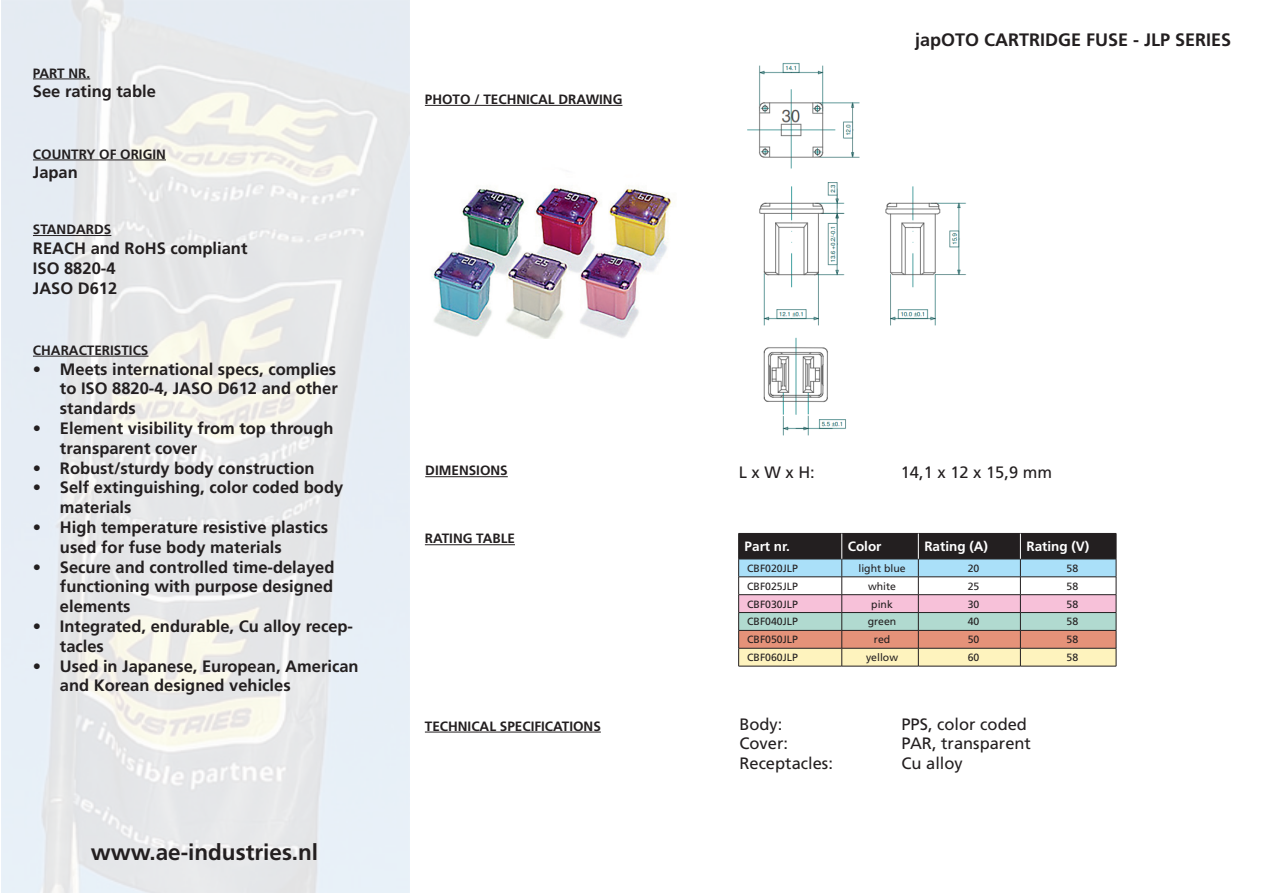
<style>
.page{position:relative;width:1263px;height:893px;background:#fff}
.page>*{position:absolute;margin:0;border:0;box-sizing:border-box;transform-origin:0 0}
.t1{font:700 22.5px "Frutiger LT Std";color:#231f20}
.t2{font:700 18px "Frutiger LT Std";color:#231f20}
.t3{font:700 16.5px/19.8px "Frutiger LT Std";color:#231f20}
.t4{font:16.5px "Frutiger LT Std";color:#231f20}
.t5{font:700 13.5px "Frutiger LT Std";color:#231f20}
.t6{font:700 13.5px "Frutiger LT Std";color:#fff}
.t7{font:10.5px "Frutiger LT Std";color:#231f20}
</style>
<div class="page">
<img style="left:1px;top:1px;width:409px;height:892px">
<hr style="left:425px;top:105px;width:197px;height:1px;background:#231f20">
<hr style="left:425px;top:476px;width:83px;height:1px;background:#231f20">
<hr style="left:33px;top:79px;width:57px;height:1px;background:#231f20">
<hr style="left:33px;top:160px;width:133px;height:1px;background:#231f20">
<hr style="left:33px;top:235px;width:78px;height:1px;background:#231f20">
<hr style="left:33px;top:356px;width:115px;height:1px;background:#231f20">
<hr style="left:425px;top:544px;width:90px;height:1px;background:#231f20">
<hr style="left:425px;top:732px;width:176px;height:1px;background:#231f20">
<img style="left:431px;top:185px;width:241px;height:154px">
<hr style="left:1020px;top:666px;width:96px;height:1px;background:#231f20">
<hr style="left:738px;top:666px;width:104px;height:1px;background:#231f20">
<hr style="left:918px;top:666px;width:102px;height:1px;background:#231f20">
<hr style="left:842px;top:666px;width:76px;height:1px;background:#231f20">
<svg style="left:738px;top:533px;width:379px;height:133px;background:#afa8a3"></svg>
<img style="left:747px;top:63px;width:219px;height:373px">
<p class="t5" style="left:33px;top:65px;width:59px">PART NR.</p>
<p class="t3" style="left:33px;top:82px;width:124px">See rating table</p>
<p class="t5" style="left:33px;top:146px;width:135px">COUNTRY OF ORIGIN</p>
<p class="t3" style="left:33px;top:163px;width:46px">Japan</p>
<p class="t5" style="left:33px;top:222px;width:80px">STANDARDS</p>
<p class="t3" style="left:33px;top:238px;width:216px">REACH and RoHS compliant</p>
<p class="t3" style="left:33px;top:258px;width:84px">ISO 8820-4</p>
<p class="t3" style="left:33px;top:278px;width:86px">JASO D612</p>
<p class="t5" style="left:33px;top:342px;width:117px">CHARACTERISTICS</p>
<p class="t3" style="left:60px;top:359px;width:279px;text-align:justify;text-indent:-27px">• Meets international specs, complies to ISO 8820-4, JASO D612 and other standards</p>
<p class="t3" style="left:60px;top:418px;width:275px;text-indent:-27px">• Element visibility from top through transparent cover</p>
<p class="t3" style="left:33px;top:458px;width:283px">• Robust/sturdy body construction</p>
<p class="t3" style="left:60px;top:478px;width:285px;text-indent:-27px">• Self extinguishing, color coded body materials</p>
<p class="t3" style="left:60px;top:517px;width:270px;text-indent:-27px">• High temperature resistive plastics used for fuse body materials</p>
<p class="t3" style="left:60px;top:557px;width:276px;text-align:justify;text-indent:-27px">• Secure and controlled time-delayed functioning with purpose designed elements</p>
<p class="t3" style="left:60px;top:616px;width:295px;text-indent:-27px">• Integrated, endurable, Cu alloy recep&shy;tacles</p>
<p class="t3" style="left:60px;top:656px;width:300px;text-indent:-27px">• Used in Japanese, European, American and Korean designed vehicles</p>
<p class="t1" style="left:91px;top:839px;width:229px">www.ae-industries.nl</p>
<p class="t5" style="left:425px;top:91px;width:199px">PHOTO / TECHNICAL DRAWING</p>
<p class="t5" style="left:425px;top:463px;width:84px">DIMENSIONS</p>
<p class="t5" style="left:425px;top:531px;width:92px">RATING TABLE</p>
<p class="t5" style="left:425px;top:718px;width:177px">TECHNICAL SPECIFICATIONS</p>
<p class="t2" style="left:915px;top:29px;width:317px">japOTO CARTRIDGE FUSE - JLP SERIES</p>
<p class="t4" style="left:739px;top:462px;width:78px">L x W x H:</p>
<p class="t4" style="left:901px;top:462px;width:153px">14,1 x 12 x 15,9 mm</p>
<p class="t6" style="left:745px;top:539px;width:47px">Part nr.</p>
<p class="t6" style="left:848px;top:539px;width:35px">Color</p>
<p class="t6" style="left:924px;top:539px;width:65px">Rating (A)</p>
<p class="t6" style="left:1026px;top:539px;width:65px">Rating (V)</p>
<p class="t7" style="left:747px;top:562px;width:52px">CBF020JLP</p>
<p class="t7" style="left:858px;top:562px;width:49px">light blue</p>
<p class="t7" style="left:968px;top:562px;width:13px">20</p>
<p class="t7" style="left:1066px;top:562px;width:13px">58</p>
<p class="t7" style="left:747px;top:580px;width:52px">CBF025JLP</p>
<p class="t7" style="left:868px;top:580px;width:30px">white</p>
<p class="t7" style="left:968px;top:580px;width:13px">25</p>
<p class="t7" style="left:1066px;top:580px;width:13px">58</p>
<p class="t7" style="left:747px;top:598px;width:52px">CBF030JLP</p>
<p class="t7" style="left:871px;top:598px;width:23px">pink</p>
<p class="t7" style="left:968px;top:598px;width:13px">30</p>
<p class="t7" style="left:1066px;top:598px;width:13px">58</p>
<p class="t7" style="left:747px;top:616px;width:52px">CBF040JLP</p>
<p class="t7" style="left:868px;top:616px;width:30px">green</p>
<p class="t7" style="left:968px;top:616px;width:13px">40</p>
<p class="t7" style="left:1066px;top:616px;width:13px">58</p>
<p class="t7" style="left:747px;top:633px;width:52px">CBF050JLP</p>
<p class="t7" style="left:874px;top:633px;width:18px">red</p>
<p class="t7" style="left:968px;top:633px;width:13px">50</p>
<p class="t7" style="left:1066px;top:633px;width:13px">58</p>
<p class="t7" style="left:747px;top:651px;width:52px">CBF060JLP</p>
<p class="t7" style="left:866px;top:651px;width:34px">yellow</p>
<p class="t7" style="left:968px;top:651px;width:13px">60</p>
<p class="t7" style="left:1066px;top:651px;width:13px">58</p>
<p class="t4" style="left:739px;top:714px;width:45px">Body:</p>
<p class="t4" style="left:901px;top:714px;width:127px">PPS, color coded</p>
<p class="t4" style="left:739px;top:734px;width:50px">Cover:</p>
<p class="t4" style="left:901px;top:734px;width:131px">PAR, transparent</p>
<p class="t4" style="left:739px;top:754px;width:95px">Receptacles:</p>
<p class="t4" style="left:901px;top:754px;width:63px">Cu alloy</p>
</div>
